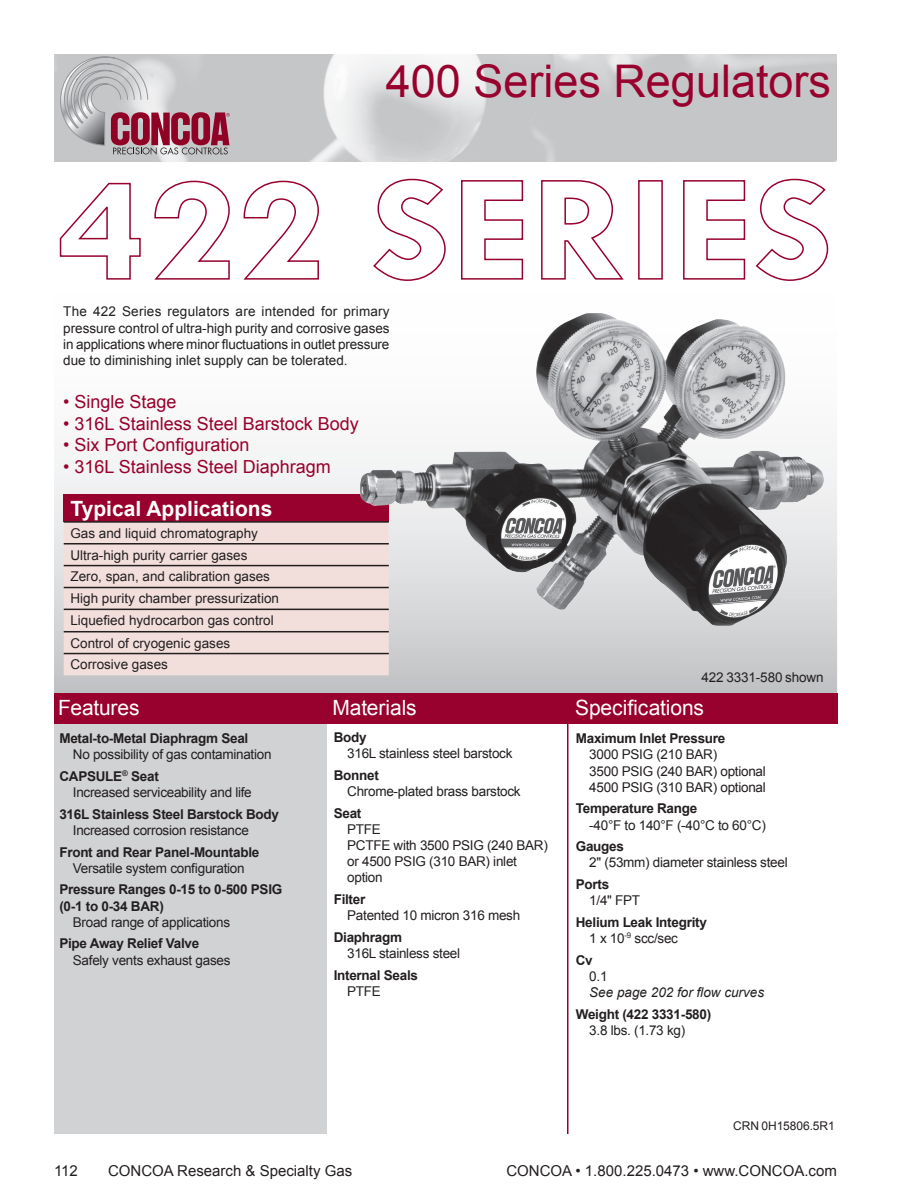
<style>
.page{position:relative;width:918px;height:1188px;background:#fff}
.page>*{position:absolute;margin:0;border:0;box-sizing:border-box;transform-origin:0 0}
.t1{font:45px "Arial";color:#98012d}
.t2{font:21px "Arial";letter-spacing:-.005em;color:#fff}
.t3{font:700 21px "Arial";color:#fff}
.t4{font:18px "Arial";color:#98012d}
.t5{font:15px "Arial";color:#231f20}
.t6{font:13.5px/16.2px "Arial";letter-spacing:-.02em;color:#231f20}
.t7{font:700 13.5px/16.2px "Arial";letter-spacing:-.02em;color:#231f20}
.t8{font:13.5px "Arial";color:#231f20}
.t9{font:italic 13.5px "Arial";color:#231f20}
.t10{font:12px "Arial";letter-spacing:-.005em;color:#231f20}
</style>
<div class="page">
<div style="left:54px;top:54px;width:117px;height:108px;background:#c5c6c8"></div>
<img style="left:292px;top:54px;width:60px;height:108px">
<img style="left:161px;top:129px;width:75px;height:33px">
<img style="left:473px;top:54px;width:364px;height:108px">
<img style="left:594px;top:54px;width:126px;height:108px">
<img style="left:776px;top:54px;width:61px;height:102px">
<img style="left:642px;top:155px;width:17px;height:7px">
<svg style="left:60px;top:56px;width:170px;height:99px;background:#bba6ad"></svg>
<img style="left:54px;top:451px;width:783px;height:242px">
<div style="left:54px;top:700px;width:272px;height:434px;background:#d1d2d4"></div>
<hr style="left:567px;top:715px;width:1px;height:419px;background:#98012d">
<div style="left:54px;top:693px;width:783px;height:31px;background:#98012d"></div>
<div style="left:64px;top:495px;width:325px;height:27px;background:#98012d"></div>
<div style="left:64px;top:523px;width:325px;height:152px;background:#f2dfdc"></div>
<hr style="left:64px;top:609px;width:325px;height:1px;background:#231f20">
<hr style="left:64px;top:631px;width:325px;height:1px;background:#231f20">
<hr style="left:64px;top:653px;width:325px;height:1px;background:#231f20">
<hr style="left:64px;top:521px;width:325px;height:2px;background:#231f20">
<hr style="left:64px;top:565px;width:325px;height:1px;background:#231f20">
<hr style="left:64px;top:543px;width:325px;height:2px;background:#231f20">
<hr style="left:64px;top:587px;width:325px;height:1px;background:#231f20">
<img style="left:357px;top:313px;width:469px;height:313px">
<svg style="left:59px;top:182px;width:82px;height:98px"></svg>
<svg style="left:154px;top:180px;width:76px;height:100px"></svg>
<svg style="left:243px;top:180px;width:76px;height:100px"></svg>
<svg style="left:373px;top:178px;width:73px;height:103px"></svg>
<svg style="left:461px;top:180px;width:63px;height:100px"></svg>
<svg style="left:541px;top:180px;width:83px;height:100px"></svg>
<div style="left:638px;top:180px;width:25px;height:100px;border:2px solid #98012d"></div>
<svg style="left:683px;top:180px;width:63px;height:100px"></svg>
<svg style="left:755px;top:178px;width:74px;height:103px"></svg>
<h1 class="t1" style="left:386px;top:51px;width:447px">400 Series Regulators</h1>
<p class="t6" style="left:63px;top:304px;width:328px;text-align:justify">The 422 Series regulators are intended for primary pressure control of ultra-high purity and corrosive gases in applications where minor fluctuations in outlet pressure due to diminishing inlet supply can be tolerated.</p>
<p class="t4" style="left:63px;top:390px;width:115px">• Single Stage</p>
<p class="t4" style="left:63px;top:412px;width:297px">• 316L Stainless Steel Barstock Body</p>
<p class="t4" style="left:63px;top:433px;width:188px">• Six Port Configuration</p>
<p class="t4" style="left:63px;top:455px;width:269px">• 316L Stainless Steel Diaphragm</p>
<p class="t3" style="left:70px;top:495px;width:203px">Typical Applications</p>
<p class="t8" style="left:70px;top:524px;width:189px">Gas and liquid chromatography</p>
<p class="t8" style="left:70px;top:546px;width:179px">Ultra-high purity carrier gases</p>
<p class="t8" style="left:70px;top:568px;width:201px">Zero, span, and calibration gases</p>
<p class="t8" style="left:70px;top:590px;width:210px">High purity chamber pressurization</p>
<p class="t8" style="left:70px;top:612px;width:205px">Liquefied hydrocarbon gas control</p>
<p class="t8" style="left:70px;top:634px;width:161px">Control of cryogenic gases</p>
<p class="t8" style="left:70px;top:656px;width:99px">Corrosive gases</p>
<p class="t6" style="left:701px;top:669px;width:124px">422 3331-580 shown</p>
<h2 class="t2" style="left:58px;top:694px;width:83px">Features</h2>
<h2 class="t2" style="left:332px;top:694px;width:86px">Materials</h2>
<h2 class="t2" style="left:575px;top:694px;width:130px">Specifications</h2>
<p class="t7" style="left:59px;top:731px;width:190px">Metal-to-Metal Diaphragm Seal</p>
<p class="t6" style="left:73px;top:747px;width:200px">No possibility of gas contamination</p>
<p class="t7" style="left:59px;top:769px;width:101px">CAPSULE<sup>®</sup> Seat</p>
<p class="t6" style="left:73px;top:784px;width:180px">Increased serviceability and life</p>
<p class="t7" style="left:59px;top:806px;width:221px">316L Stainless Steel Barstock Body</p>
<p class="t6" style="left:73px;top:822px;width:177px">Increased corrosion resistance</p>
<p class="t7" style="left:59px;top:844px;width:201px">Front and Rear Panel-Mountable</p>
<p class="t6" style="left:73px;top:860px;width:173px">Versatile system configuration</p>
<p class="t7" style="left:59px;top:882px;width:224px">Pressure Ranges 0-15 to 0-500 PSIG (0-1 to 0-34 BAR)</p>
<p class="t6" style="left:73px;top:914px;width:159px">Broad range of applications</p>
<p class="t7" style="left:59px;top:936px;width:141px">Pipe Away Relief Valve</p>
<p class="t6" style="left:73px;top:952px;width:159px">Safely vents exhaust gases</p>
<p class="t7" style="left:334px;top:730px;width:34px">Body</p>
<p class="t6" style="left:347px;top:746px;width:167px">316L stainless steel barstock</p>
<p class="t7" style="left:334px;top:767px;width:47px">Bonnet</p>
<p class="t6" style="left:347px;top:783px;width:175px">Chrome-plated brass barstock</p>
<p class="t7" style="left:334px;top:805px;width:29px">Seat</p>
<p class="t6" style="left:347px;top:821px;width:202px">PTFE<br>PCTFE with 3500 PSIG (240 BAR)</p>
<p class="t6" style="left:347px;top:854px;width:171px">or 4500 PSIG (310 BAR) inlet option</p>
<p class="t7" style="left:334px;top:892px;width:33px">Filter</p>
<p class="t6" style="left:347px;top:908px;width:175px">Patented 10 micron 316 mesh</p>
<p class="t7" style="left:334px;top:929px;width:70px">Diaphragm</p>
<p class="t6" style="left:347px;top:945px;width:114px">316L stainless steel</p>
<p class="t7" style="left:334px;top:967px;width:86px">Internal Seals</p>
<p class="t6" style="left:347px;top:983px;width:35px">PTFE</p>
<p class="t7" style="left:576px;top:731px;width:151px">Maximum Inlet Pressure</p>
<p class="t6" style="left:589px;top:747px;width:129px">3000 PSIG (210 BAR)</p>
<p class="t6" style="left:589px;top:763px;width:178px">3500 PSIG (240 BAR) optional<br>4500 PSIG (310 BAR) optional</p>
<p class="t7" style="left:576px;top:801px;width:123px">Temperature Range</p>
<p class="t6" style="left:589px;top:817px;width:178px">-40°F to 140°F (-40°C to 60°C)</p>
<p class="t7" style="left:576px;top:839px;width:50px">Gauges</p>
<p class="t6" style="left:589px;top:855px;width:200px">2" (53mm) diameter stainless steel</p>
<p class="t7" style="left:576px;top:877px;width:35px">Ports</p>
<p class="t6" style="left:589px;top:892px;width:52px">1/4" FPT</p>
<p class="t7" style="left:576px;top:914px;width:133px">Helium Leak Integrity</p>
<p class="t6" style="left:589px;top:930px;width:90px">1 x 10<sup>-9</sup> scc/sec</p>
<p class="t7" style="left:576px;top:952px;width:18px">Cv</p>
<p class="t6" style="left:589px;top:968px;width:20px">0.1</p>
<p class="t9" style="left:589px;top:983px;width:176px">See page 202 for flow curves</p>
<p class="t7" style="left:576px;top:1006px;width:137px">Weight (422 3331-580)</p>
<p class="t6" style="left:589px;top:1022px;width:97px">3.8 lbs. (1.73 kg)</p>
<p class="t10" style="left:733px;top:1118px;width:103px">CRN 0H15806.5R1</p>
<p class="t5" style="left:54px;top:1161px;width:25px">112</p>
<p class="t5" style="left:108px;top:1161px;width:246px">CONCOA Research &amp; Specialty Gas</p>
<p class="t5" style="left:506px;top:1161px;width:332px">CONCOA • 1.800.225.0473 • www.CONCOA.com</p>
</div>
